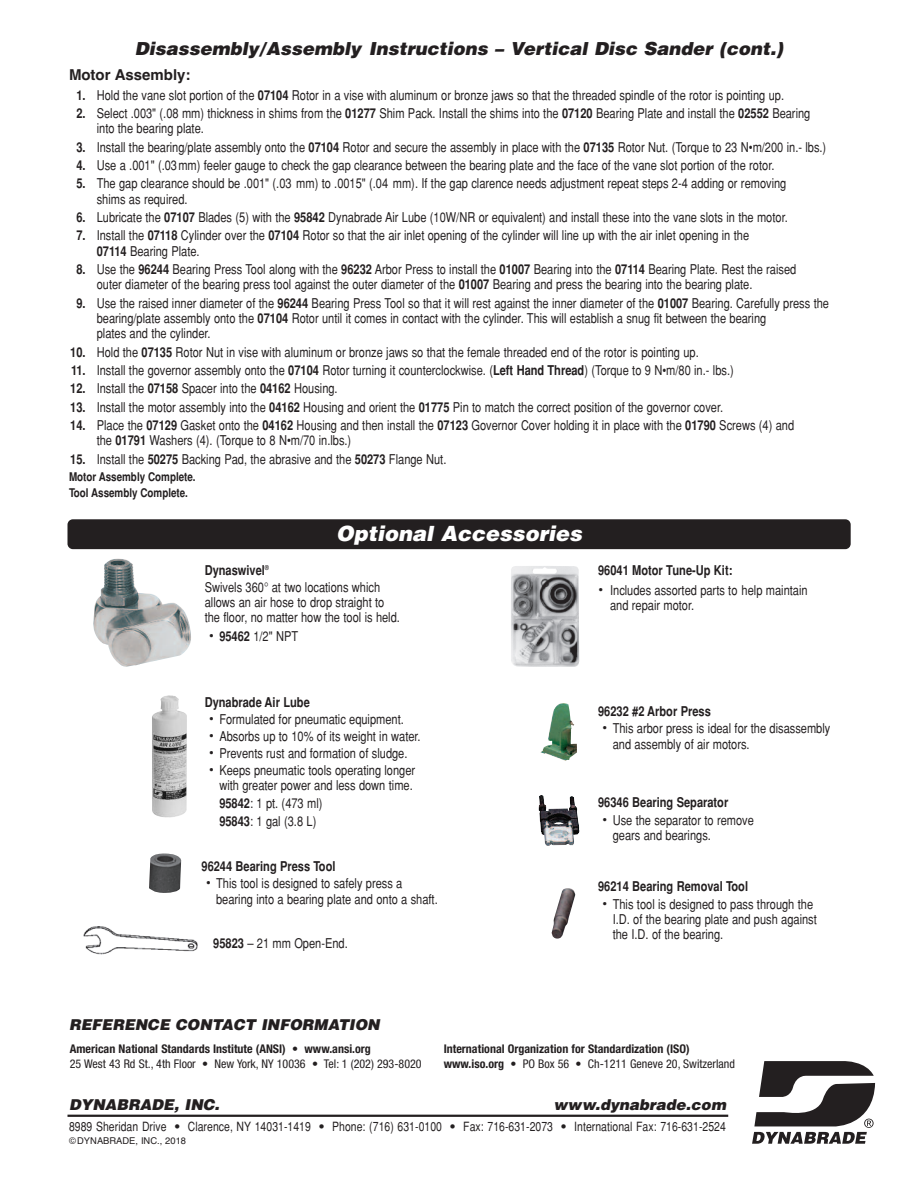
<style>
.page{position:relative;width:918px;height:1188px;background:#fff}
.page>*{position:absolute;margin:0;border:0;box-sizing:border-box;transform-origin:0 0}
.t1{font:italic 900 21px "Helvetica";color:#fff}
.t2{font:italic 900 18px "Helvetica";color:#231f20}
.t3{font:italic 900 15px "Helvetica";color:#231f20}
.t4{font:700 15px "Helvetica";color:#231f20}
.t5{font:condensed 13.5px/15.3px "Helvetica";color:#231f20}
.t6{font:700 condensed 13.5px "Helvetica";color:#231f20}
.t7{font:condensed 12.75px "Helvetica";letter-spacing:.005em;color:#231f20}
.t8{font:condensed 12px/14.4px "Helvetica Neue";color:#231f20}
.t9{font:700 condensed 12px/14.4px "Helvetica Neue";color:#231f20}
.t10{font:700 condensed 12px/16.5px "Helvetica";color:#231f20}
.t11{font:9.3px "Helvetica";color:#231f20}
.s1{font-weight:700}
.s2{font-stretch:normal;font-size:15px}
.s3{font-weight:400}
.s4{font-weight:900;font-stretch:normal}
</style>
<div class="page">
<div style="left:68px;top:519px;width:783px;height:30px;background:#231f20;border-radius:5px"></div>
<img style="left:93px;top:558px;width:98px;height:109px">
<img style="left:511px;top:566px;width:68px;height:101px">
<img style="left:540px;top:703px;width:37px;height:58px">
<img style="left:552px;top:888px;width:24px;height:51px">
<img style="left:83px;top:927px;width:114px;height:28px">
<div style="left:102px;top:936px;width:7px;height:8px;background:#fff"></div>
<img style="left:152px;top:695px;width:35px;height:123px">
<img style="left:539px;top:795px;width:41px;height:51px">
<svg style="left:752px;top:1061px;width:123px;height:83px"></svg>
<hr style="left:68px;top:1115px;width:660px;height:2px;background:#231f20">
<img style="left:149px;top:853px;width:32px;height:40px">
<h2 class="t2" style="left:135px;top:38px;width:650px">Disassembly/Assembly Instructions – Vertical Disc Sander (cont.)</h2>
<p class="t4" style="left:69px;top:66px;width:123px">Motor Assembly:</p>
<p class="t5" style="left:76px;top:88px;width:709px"><span class="s1">1.</span> Hold the vane slot portion of the <span class="s1">07104</span> Rotor in a vise with aluminum or bronze jaws so that the threaded spindle of the rotor is pointing up.</p>
<p class="t5" style="left:97px;top:106px;width:715px;text-indent:-20px"><span class="s1">2.</span> Select .003" (.08 mm) thickness in shims from the <span class="s1">01277</span> Shim Pack. Install the shims into the <span class="s1">07120</span> Bearing Plate and install the <span class="s1">02552</span> Bearing into the bearing plate.</p>
<p class="t5" style="left:76px;top:139px;width:751px"><span class="s1">3.</span> Install the bearing/plate assembly onto the <span class="s1">07104</span> Rotor and secure the assembly in place with the <span class="s1">07135</span> Rotor Nut. (Torque to 23 N•m/200 in.- lbs.)</p>
<p class="t5" style="left:76px;top:158px;width:700px"><span class="s1">4.</span> Use a .001" (.03mm) feeler gauge to check the gap clearance between the bearing plate and the face of the vane slot portion of the rotor.</p>
<p class="t5" style="left:97px;top:176px;width:691px;text-indent:-20px"><span class="s1">5.</span> The gap clearance should be .001" (.03 mm) to .0015" (.04 mm). If the gap clarence needs adjustment repeat steps 2-4 adding or removing shims as required.</p>
<p class="t5" style="left:76px;top:210px;width:713px"><span class="s1">6.</span> Lubricate the <span class="s1">07107</span> Blades (5) with the <span class="s1">95842</span> Dynabrade Air Lube (10W/NR or equivalent) and install these into the vane slots in the motor.</p>
<p class="t5" style="left:97px;top:228px;width:654px;text-indent:-20px"><span class="s1">7.</span> Install the <span class="s1">07118</span> Cylinder over the <span class="s1">07104</span> Rotor so that the air inlet opening of the cylinder will line up with the air inlet opening in the<br><span class="s1">07114</span> Bearing Plate.</p>
<p class="t5" style="left:97px;top:262px;width:701px;text-indent:-20px"><span class="s1">8.</span> Use the <span class="s1">96244</span> Bearing Press Tool along with the <span class="s1">96232</span> Arbor Press to install the <span class="s1">01007</span> Bearing into the <span class="s1">07114</span> Bearing Plate. Rest the raised outer diameter of the bearing press tool against the outer diameter of the <span class="s1">01007</span> Bearing and press the bearing into the bearing plate.</p>
<p class="t5" style="left:97px;top:295px;width:734px;text-indent:-20px"><span class="s1">9.</span> Use the raised inner diameter of the <span class="s1">96244</span> Bearing Press Tool so that it will rest against the inner diameter of the <span class="s1">01007</span> Bearing. Carefully press the bearing/plate assembly onto the <span class="s1">07104</span> Rotor until it comes in contact with the cylinder. This will establish a snug fit between the bearing<br>plates and the cylinder.</p>
<p class="t5" style="left:70px;top:344px;width:630px"><span class="s1">10.</span> Hold the <span class="s1">07135</span> Rotor Nut in vise with aluminum or bronze jaws so that the female threaded end of the rotor is pointing up.</p>
<p class="t5" style="left:71px;top:363px;width:664px"><span class="s1">11.</span> Install the governor assembly onto the <span class="s1">07104</span> Rotor turning it counterclockwise. (<span class="s1">Left Hand Thread</span>) (Torque to 9 N•m/80 in.- lbs.)</p>
<p class="t5" style="left:70px;top:381px;width:269px"><span class="s1">12.</span> Install the <span class="s1">07158</span> Spacer into the <span class="s1">04162</span> Housing.</p>
<p class="t5" style="left:70px;top:399px;width:655px"><span class="s1">13.</span> Install the motor assembly into the <span class="s1">04162</span> Housing and orient the <span class="s1">01775</span> Pin to match the correct position of the governor cover.</p>
<p class="t5" style="left:97px;top:418px;width:699px;text-indent:-27px"><span class="s1">14.</span> Place the <span class="s1">07129</span> Gasket onto the <span class="s1">04162</span> Housing and then install the <span class="s1">07123</span> Governor Cover holding it in place with the <span class="s1">01790</span> Screws (4) and the <span class="s1">01791</span> Washers (4). (Torque to 8 N•m/70 in.lbs.)</p>
<p class="t5" style="left:70px;top:451px;width:378px"><span class="s1">15.</span> Install the <span class="s1">50275</span> Backing Pad, the abrasive and the <span class="s1">50273</span> Flange Nut.</p>
<p class="t10" style="left:69px;top:468px;width:128px">Motor Assembly Complete.<br>Tool Assembly Complete.</p>
<h1 class="t1" style="left:336px;top:522px;width:247px">Optional Accessories</h1>
<p class="t5" style="left:205px;top:563px;width:197px"><span class="s1">Dynaswivel</span><sup>®<br></sup>Swivels 360° at two locations which allows an air hose to drop straight to the floor, no matter how the tool is held.</p>
<p class="t5" style="left:209px;top:629px;width:91px"><span class="s2">•</span> <span class="s1">95462</span> 1/2" NPT</p>
<p class="t6" style="left:598px;top:563px;width:136px">96041 Motor Tune-Up Kit:</p>
<p class="t5" style="left:610px;top:582px;width:199px;text-indent:-12px"><span class="s2">•</span> Includes assorted parts to help maintain and repair motor.</p>
<p class="t6" style="left:205px;top:694px;width:107px">Dynabrade Air Lube</p>
<p class="t5" style="left:209px;top:712px;width:197px"><span class="s2">•</span> Formulated for pneumatic equipment.</p>
<p class="t5" style="left:209px;top:729px;width:213px"><span class="s2">•</span> Absorbs up to 10% of its weight in water.</p>
<p class="t5" style="left:209px;top:746px;width:200px"><span class="s2">•</span> Prevents rust and formation of sludge.</p>
<p class="t5" style="left:209px;top:763px;width:208px;text-align:center"><span class="s2">•</span> Keeps pneumatic tools operating longer with greater power and less down time.</p>
<p class="t5" style="left:219px;top:795px;width:105px;line-height:18px"><span class="s1">95842</span>: 1 pt. (473 ml)<br><span class="s1">95843</span>: 1 gal (3.8 L)</p>
<p class="t6" style="left:202px;top:858px;width:136px">96244 Bearing Press Tool</p>
<p class="t5" style="left:216px;top:876px;width:223px;text-indent:-10px"><span class="s2">•</span> This tool is designed to safely press a bearing into a bearing plate and onto a shaft.</p>
<p class="t5" style="left:213px;top:936px;width:136px"><span class="s1">95823</span> – 21 mm Open-End.</p>
<p class="t6" style="left:598px;top:703px;width:114px">96232 #2 Arbor Press</p>
<p class="t5" style="left:613px;top:721px;width:219px;text-indent:-10px"><span class="s2">•</span> This arbor press is ideal for the disassembly and assembly of air motors.</p>
<p class="t6" style="left:598px;top:795px;width:132px">96346 Bearing Separator</p>
<p class="t5" style="left:613px;top:813px;width:143px;text-indent:-10px"><span class="s2">•</span> Use the separator to remove gears and bearings.</p>
<p class="t6" style="left:598px;top:879px;width:152px">96214 Bearing Removal Tool</p>
<p class="t5" style="left:613px;top:897px;width:206px;text-indent:-10px"><span class="s2">•</span> This tool is designed to pass through the<br>I.D. of the bearing plate and push against the I.D. of the bearing.</p>
<p class="t3" style="left:69px;top:1016px;width:312px">REFERENCE CONTACT INFORMATION</p>
<p class="t8" style="left:70px;top:1043px;width:353px"><span class="s1">American National Standards Institute (ANSI)</span> • <span class="s1">www.ansi.org<br></span>25 West 43 Rd St., 4th Floor • New York, NY 10036 • Tel: 1 (202) 293-8020</p>
<p class="t9" style="left:444px;top:1043px;width:293px">International Organization for Standardization (ISO) www.iso.org <span class="s3">• PO Box 56 • Ch-1211 Geneve 20, Switzerland</span></p>
<p class="t3" style="left:69px;top:1096px;width:152px">DYNABRADE, INC.</p>
<p class="t3" style="left:553px;top:1096px;width:174px">www.dynabrade.com</p>
<p class="t7" style="left:69px;top:1119px;width:658px">8989 Sheridan Drive <span class="s4">•</span> Clarence, NY 14031-1419 <span class="s4">•</span> Phone: (716) 631-0100 <span class="s4">•</span> Fax: 716-631-2073 <span class="s4">•</span> International Fax: 716-631-2524</p>
<p class="t11" style="left:69px;top:1135px;width:119px">©DYNABRADE, INC., 2018</p>
</div>
